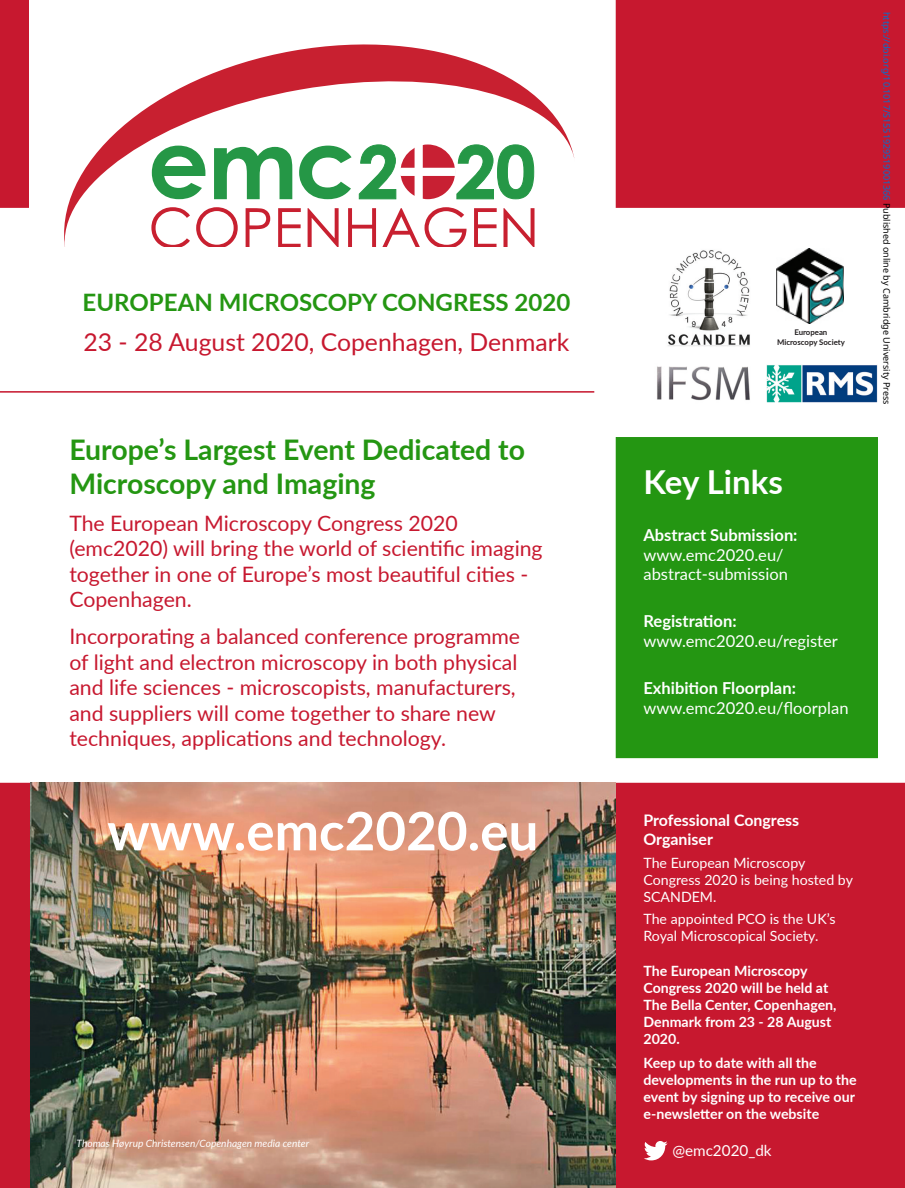
<style>
.page{position:relative;width:905px;height:1188px;background:#fff}
.page>*{position:absolute;margin:0;border:0;box-sizing:border-box;transform-origin:0 0}
.t1{font:700 52.95px "Lato";color:#fff}
.t2{font:700 33px "Lato";color:#fff}
.t3{font:700 28.35px/34px "Lato";color:#249612}
.t4{font:24.75px "Lato";color:#c7182f}
.t5{font:700 24px "Lato";color:#249612}
.t6{font:21.3px/25.5px "Lato";color:#c7182f}
.t7{font:16.5px/19.8px "Lato";color:#fff}
.t8{font:700 16.5px "Lato";color:#fff}
.t9{font:700 15.9px/19px "Lato";color:#fff}
.t10{font:15.3px "Lato";color:#fff}
.t11{font:700 14.1px/17px "Lato";color:#fff}
.t12{font:14.1px/17px "Lato";color:#fff}
.t13{font:italic 10.2px "Lato";color:#fff}
.t14{font:9px "Noto Sans";color:#0172cf}
.t15{font:700 7.8px/9.4px "Lato";color:#231f20;text-align:center}
.s1{color:#000}
</style>
<div class="page">
<div style="left:0;top:0;width:904px;height:1188px;background:#c7182f"></div>
<div style="left:29px;top:0;width:586px;height:208px;background:#fff"></div>
<div style="left:0;top:208px;width:904px;height:575px;background:#fff"></div>
<img style="left:30px;top:783px;width:585px;height:405px">
<hr style="left:0;top:391px;width:594px;height:2px;background:#c7182f">
<svg style="left:50px;top:30px;width:525px;height:217px;fill:#fff"></svg>
<svg style="left:152px;top:146px;width:53px;height:53px;background:#79bf8d"></svg>
<svg style="left:214px;top:147px;width:78px;height:52px;background:#7fc293"></svg>
<svg style="left:299px;top:146px;width:52px;height:53px;background:#94cca4"></svg>
<svg style="left:358px;top:144px;width:176px;height:56px;background:#a7b69c"></svg>
<svg style="left:151px;top:207px;width:39px;height:40px"></svg>
<svg style="left:196px;top:207px;width:42px;height:40px"></svg>
<svg style="left:245px;top:208px;width:25px;height:39px"></svg>
<svg style="left:278px;top:208px;width:23px;height:39px"></svg>
<svg style="left:307px;top:208px;width:31px;height:39px"></svg>
<svg style="left:348px;top:208px;width:28px;height:39px"></svg>
<svg style="left:382px;top:207px;width:84px;height:40px"></svg>
<svg style="left:474px;top:208px;width:22px;height:39px"></svg>
<svg style="left:503px;top:208px;width:31px;height:39px"></svg>
<div style="left:616px;top:438px;width:261px;height:320px;background:#249612"></div>
<div style="left:615px;top:437px;width:262px;height:321px;border:1px solid #249612"></div>
<svg style="left:644px;top:1141px;width:23px;height:19px"></svg>
<img style="left:663px;top:247px;width:91px;height:101px">
<img style="left:776px;top:249px;width:67px;height:74px">
<img style="left:651px;top:363px;width:103px;height:41px">
<img style="left:766px;top:365px;width:112px;height:37px">
<p class="t5" style="left:83px;top:285px;width:489px">EUROPEAN MICROSCOPY CONGRESS 2020</p>
<p class="t4" style="left:84px;top:325px;width:487px">23 - 28 August 2020, Copenhagen, Denmark</p>
<h3 class="t3" style="left:69px;top:431px;width:457px">Europe’s Largest Event Dedicated to<br>Microscopy and Imaging</h3>
<p class="t6" style="left:69px;top:510px;width:475px">The European Microscopy Congress 2020 (emc2020) will bring the world of scientific imaging together in one of Europe’s most beautiful cities - Copenhagen.</p>
<p class="t6" style="left:69px;top:623px;width:452px">Incorporating a balanced conference programme of light and electron microscopy in both physical and life sciences - microscopists, manufacturers, and suppliers will come together to share new techniques, applications and technology.</p>
<h1 class="t1" style="left:107px;top:792px;width:433px">www.emc2020.eu</h1>
<p class="t13" style="left:77px;top:1136px;width:234px">Thomas Høyrup Christensen/Copenhagen media center</p>
<p class="t15" style="left:777px;top:327px;width:69px">European<br>Microscopy Society</p>
<h2 class="t2" style="left:643px;top:458px;width:141px">Key Links</h2>
<p class="t8" style="left:643px;top:523px;width:155px">Abstract Submission:</p>
<p class="t7" style="left:643px;top:544px;width:146px">www.emc2020.eu/ abstract-submission</p>
<p class="t8" style="left:643px;top:609px;width:95px">Registration:</p>
<p class="t7" style="left:643px;top:630px;width:196px">www.emc2020.eu/register</p>
<p class="t8" style="left:643px;top:676px;width:154px">Exhibition Floorplan:</p>
<p class="t7" style="left:643px;top:697px;width:206px">www.emc2020.eu/floorplan</p>
<p class="t14" style="left:893px;top:12px;width:394px;rotate:90deg">https://doi.org/10.1017/S1551929519001366 <span class="s1">Published online by Cambridge University Press</span></p>
<p class="t9" style="left:643px;top:810px;width:157px">Professional Congress<br>Organiser</p>
<p class="t12" style="left:643px;top:853px;width:211px">The European Microscopy<br>Congress 2020 is being hosted by<br>SCANDEM.</p>
<p class="t12" style="left:643px;top:910px;width:194px">The appointed PCO is the UK’s<br>Royal Microscopical Society.</p>
<p class="t11" style="left:643px;top:962px;width:195px">The European Microscopy<br>Congress 2020 will be held at<br>The Bella Center, Copenhagen,<br>Denmark from 23 - 28 August<br>2020.</p>
<p class="t11" style="left:643px;top:1054px;width:215px">Keep up to date with all the developments in the run up to the event by signing up to receive our e-newsletter on the website</p>
<p class="t10" style="left:672px;top:1140px;width:101px">@emc2020_dk</p>
</div>
